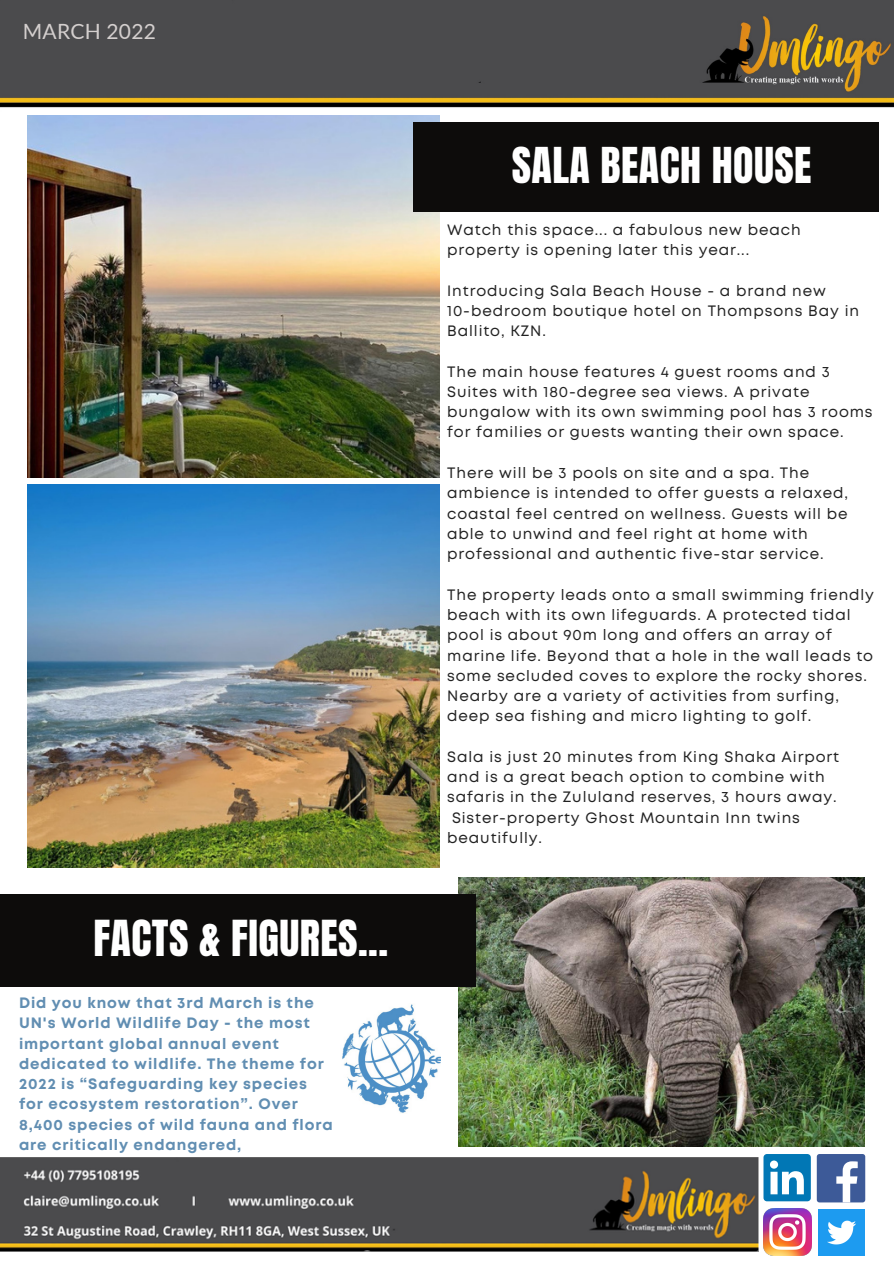
<style>
.page{position:relative;width:894px;height:1264px;background:#fff}
.page>*{position:absolute;margin:0;border:0;box-sizing:border-box;transform-origin:0 0}
.t1{font:42.15px "Anton";letter-spacing:.01em;color:#fff}
.t2{font:42px "Anton";letter-spacing:.01em;color:#fff}
.t3{font:21px "Lato";letter-spacing:.01em;color:#d4cfce}
.t4{font:15px/20.2px "Mont";letter-spacing:.06em;color:#222}
.t5{font:700 15px/20.2px "Mont";letter-spacing:.06em;color:#618eb2}
</style>
<div class="page">
<img style="left:27px;top:484px;width:412px;height:383px">
<img style="left:458px;top:877px;width:406px;height:269px">
<img style="left:342px;top:1004px;width:98px;height:109px">
<div style="left:0;top:894px;width:476px;height:92px;background:#0d0c0b"></div>
<img style="left:27px;top:115px;width:412px;height:362px">
<div style="left:413px;top:122px;width:465px;height:89px;background:#0d0c0b"></div>
<img style="left:0;top:0;width:893px;height:108px">
<img style="left:818px;top:1209px;width:46px;height:46px">
<div style="left:763px;top:1153px;width:47px;height:48px;background:#0177b5;border-radius:3px"></div>
<svg style="left:770px;top:1160px;width:33px;height:34px"></svg>
<img style="left:763px;top:1208px;width:47px;height:47px">
<div style="left:816px;top:1153px;width:49px;height:49px;background:#3d5a98;border-radius:3px"></div>
<svg style="left:836px;top:1161px;width:21px;height:41px"></svg>
<img style="left:0;top:1157px;width:758px;height:93px">
<p class="t3" style="left:23px;top:18px;width:134px">MARCH 2022</p>
<p class="t1" style="left:93px;top:907px;width:296px">FACTS &amp; FIGURES...</p>
<p class="t5" style="left:19px;top:993px;width:315px">Did you know that 3rd March is the UN's World Wildlife Day - the most important global annual event dedicated to wildlife. The theme for 2022 is “Safeguarding key species for ecosystem restoration”. Over 8,400 species of wild fauna and flora are critically endangered,</p>
<p class="t2" style="left:511px;top:135px;width:301px">SALA BEACH HOUSE</p>
<p class="t4" style="left:447px;top:220px;width:355px">Watch this space... a fabulous new beach property is opening later this year...</p>
<p class="t4" style="left:447px;top:281px;width:380px">Introducing Sala Beach House - a brand new</p>
<p class="t4" style="left:447px;top:301px;width:413px">10-bedroom boutique hotel on Thompsons Bay in<br>Ballito, KZN.</p>
<p class="t4" style="left:447px;top:362px;width:427px">The main house features 4 guest rooms and 3<br>Suites with 180-degree sea views. A private bungalow with its own swimming pool has 3 rooms for families or guests wanting their own space.</p>
<p class="t4" style="left:447px;top:464px;width:402px">There will be 3 pools on site and a spa. The ambience is intended to offer guests a relaxed, coastal feel centred on wellness. Guests will be able to unwind and feel right at home with professional and authentic five-star service.</p>
<p class="t4" style="left:447px;top:585px;width:428px">The property leads onto a small swimming friendly beach with its own lifeguards. A protected tidal pool is about 90m long and offers an array of marine life. Beyond that a hole in the wall leads to some secluded coves to explore the rocky shores.<br>Nearby are a variety of activities from surfing, deep sea fishing and micro lighting to golf.</p>
<p class="t4" style="left:447px;top:747px;width:393px">Sala is just 20 minutes from King Shaka Airport</p>
<p class="t4" style="left:447px;top:768px;width:379px">and is a great beach option to combine with</p>
<p class="t4" style="left:447px;top:788px;width:391px">safaris in the Zululand reserves, 3 hours away.</p>
<p class="t4" style="left:452px;top:808px;width:349px">Sister-property Ghost Mountain Inn twins</p>
<p class="t4" style="left:447px;top:828px;width:96px">beautifully.</p>
</div>
